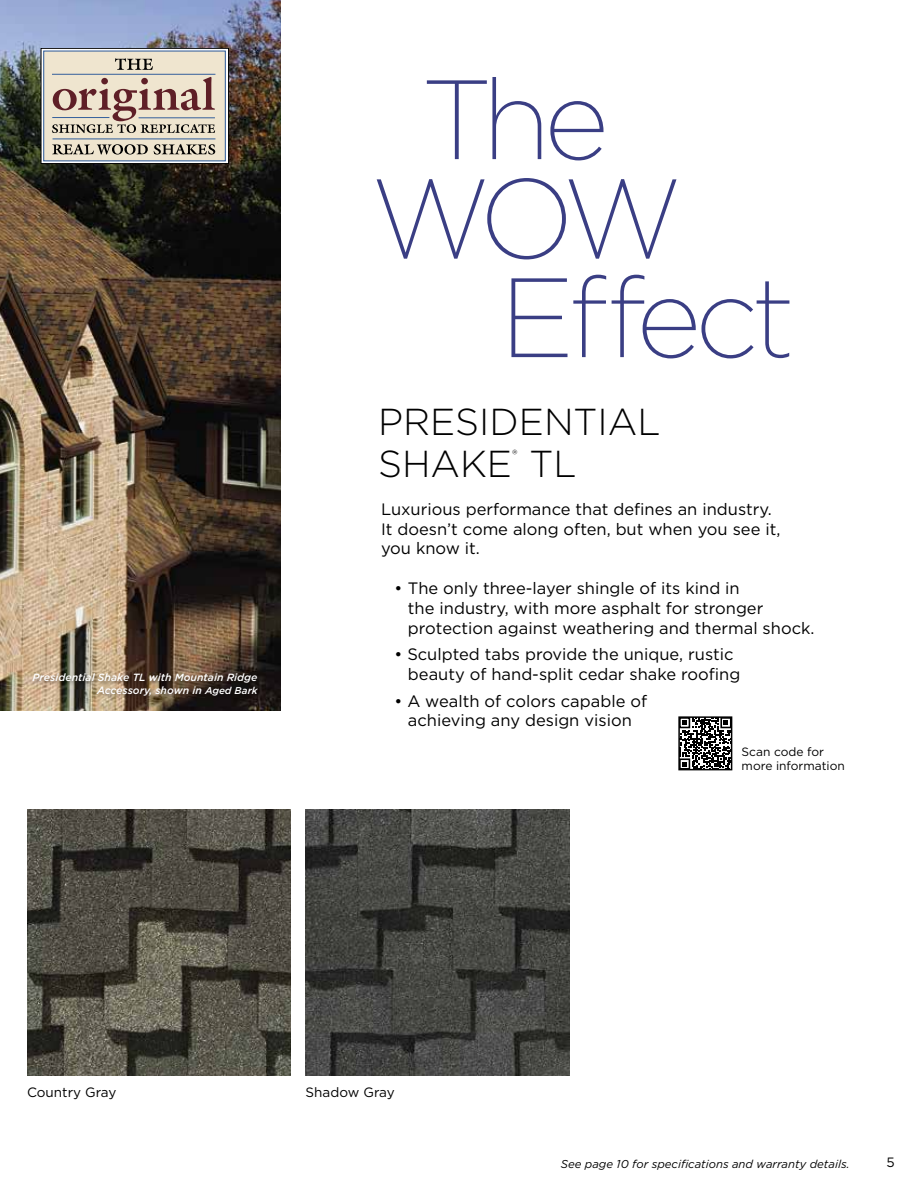
<style>
.page{position:relative;width:918px;height:1188px;background:#fff}
.page>*{position:absolute;margin:0;border:0;box-sizing:border-box;transform-origin:0 0}
.t1{font:200 112.5px "Gotham";letter-spacing:-.06em;color:#3a3e84}
.t2{font:300 37.5px/42px "Gotham";color:#000}
.t3{font:16.5px/19.8px "Gotham";color:#000}
.t4{font:13.5px "Gotham";color:#000}
.t5{font:300 13.05px "Gotham";color:#000}
.t6{font:12px/14.4px "Gotham";color:#000}
.t7{font:italic 11.4px "Gotham";color:#000}
.t8{font:italic 500 10.5px/12.6px "Gotham";color:#fff;text-align:right}
.s1{font-size:9.9px}
</style>
<div class="page">
<img style="left:0;top:0;width:281px;height:711px">
<svg style="left:681px;top:719px;width:48px;height:48px"></svg>
<div style="left:678px;top:716px;width:54px;height:54px;border:2px solid #000"></div>
<div style="left:41px;top:48px;width:188px;height:116px;background:linear-gradient(to right,#9cb0cd,#9bb0cd)"></div>
<div style="left:41px;top:48px;width:188px;height:116px;border:1px solid #000"></div>
<div style="left:43px;top:51px;width:183px;height:110px;background:#efe5cf;border:1px solid #335f9b"></div>
<svg style="left:115px;top:58px;width:38px;height:12px"></svg>
<svg style="left:52px;top:77px;width:163px;height:56px"></svg>
<hr style="left:52px;top:117px;width:57px;height:1px;background:#335f9b">
<hr style="left:139px;top:117px;width:76px;height:1px;background:#335f9b">
<hr style="left:52px;top:74px;width:163px;height:1px;background:#335f9b">
<hr style="left:53px;top:138px;width:162px;height:1px;background:#335f9b">
<svg style="left:52px;top:144px;width:96px;height:11px"></svg>
<svg style="left:154px;top:144px;width:61px;height:11px"></svg>
<div style="left:32px;top:672px;width:231px;height:29px;background:#000;opacity:.4"></div>
<img style="left:27px;top:810px;width:264px;height:266px">
<img style="left:306px;top:810px;width:263px;height:266px">
<p class="t8" style="left:33px;top:671px;width:227px">Presidential Shake TL with Mountain Ridge<br>Accessory, shown in <span class="s1">Aged Bark</span></p>
<h1 class="t1" style="left:423px;top:49px;width:188px">The</h1>
<h1 class="t1" style="left:372px;top:148px;width:312px">WOW</h1>
<h1 class="t1" style="left:500px;top:247px;width:297px">Effect</h1>
<h2 class="t2" style="left:378px;top:400px;width:284px">PRESIDENTIAL<br>SHAKE</h2>
<p class="t5" style="left:512px;top:446px;width:7px">®</p>
<h2 class="t2" style="left:530px;top:442px;width:48px">TL</h2>
<p class="t3" style="left:381px;top:499px;width:401px">Luxurious performance that defines an industry.<br>It doesn’t come along often, but when you see it, you know it.</p>
<p class="t3" style="left:408px;top:578px;width:408px;text-indent:-13px">• The only three-layer shingle of its kind in<br>the industry, with more asphalt for stronger protection against weathering and thermal shock.</p>
<p class="t3" style="left:408px;top:644px;width:334px;text-indent:-13px">• Sculpted tabs provide the unique, rustic beauty of hand-split cedar shake roofing</p>
<p class="t3" style="left:394px;top:690px;width:254px;text-align:center">• A wealth of colors capable of achieving any design vision</p>
<p class="t6" style="left:742px;top:744px;width:105px">Scan code for more information</p>
<p class="t4" style="left:27px;top:1084px;width:91px">Country Gray</p>
<p class="t4" style="left:306px;top:1084px;width:91px">Shadow Gray</p>
<p class="t7" style="left:561px;top:1157px;width:290px">See page 10 for specifications and warranty details.</p>
<p class="t4" style="left:886px;top:1153px;width:10px">5</p>
</div>
